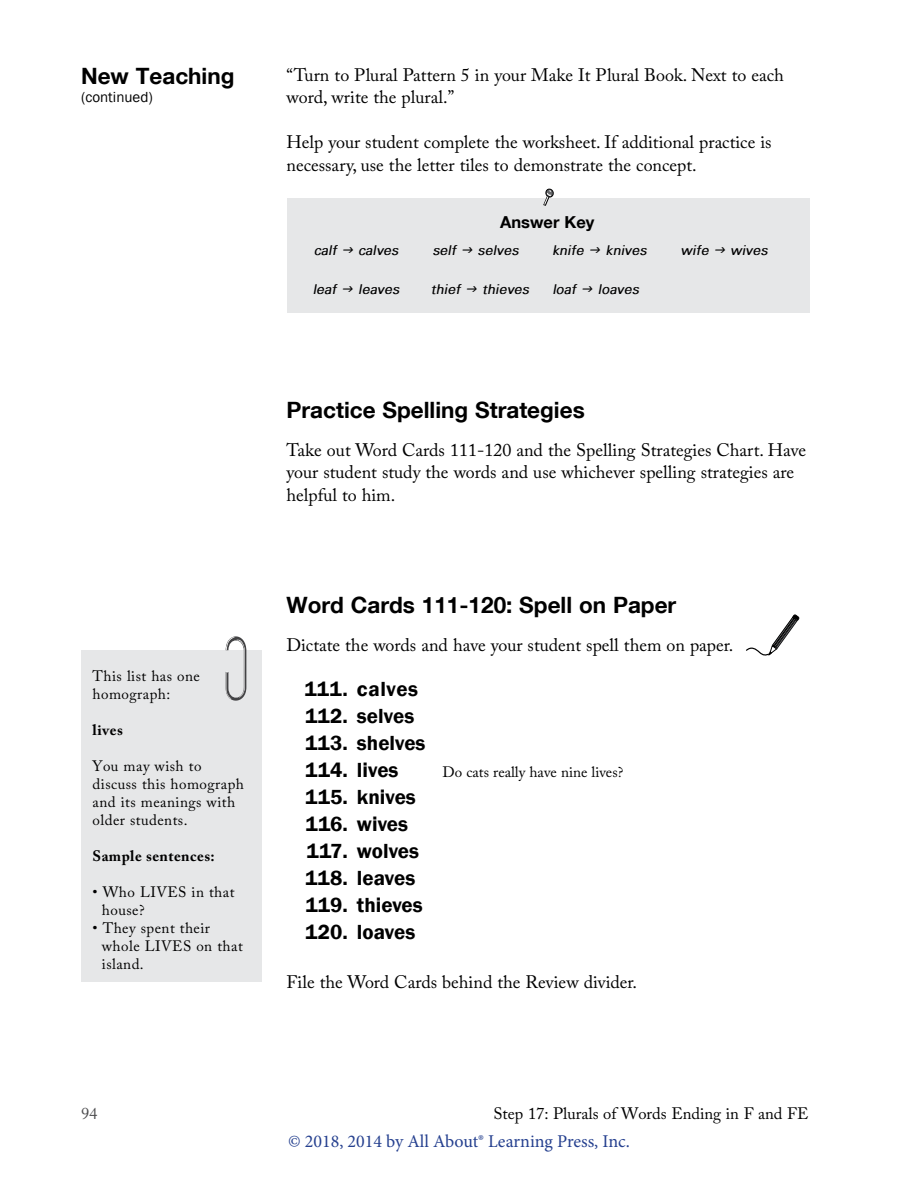
<style>
.page{position:relative;width:918px;height:1188px;background:#fff}
.page>*{position:absolute;margin:0;border:0;box-sizing:border-box;transform-origin:0 0}
.t1{font:700 22.5px "Helvetica Neue LT Com";color:#000}
.t2{font:600 21px/27px "Franklin Gothic";color:#000}
.t3{font:18px/22.5px "Adobe Caslon Pro";color:#000}
.t4{font:18px "Minion Pro";color:#25408f}
.t5{font:16.5px "Adobe Caslon Pro";color:#000}
.t6{font:700 16.5px "Helvetica Neue LT Com";color:#000}
.t7{font:16.5px "Adobe Caslon Pro";color:#4d4d4f}
.t8{font:15px/18px "Adobe Caslon Pro";letter-spacing:.03em;color:#000}
.t9{font:15px "Adobe Caslon Pro";color:#000}
.t10{font:700 15px "Adobe Caslon Pro";letter-spacing:.03em;color:#000}
.t11{font:15px "Franklin Gothic";color:#000}
.t12{font:italic 300 13.5px "Univers";color:#000}
</style>
<div class="page">
<div style="left:81px;top:650px;width:180px;height:332px;background:#e6e7e8"></div>
<svg style="left:226px;top:636px;width:20px;height:65px"></svg>
<svg style="left:746px;top:615px;width:53px;height:41px"></svg>
<div style="left:287px;top:198px;width:523px;height:114px;background:#e6e7e8"></div>
<svg style="left:543px;top:189px;width:11px;height:17px"></svg>
<p class="t1" style="left:81px;top:61px;width:155px">New Teaching</p>
<p class="t11" style="left:81px;top:87px;width:73px">(continued)</p>
<p class="t3" style="left:287px;top:63px;width:499px">“Turn to Plural Pattern 5 in your Make It Plural Book. Next to each word, write the plural.”</p>
<p class="t3" style="left:287px;top:131px;width:487px">Help your student complete the worksheet. If additional practice is necessary, use the letter tiles to demonstrate the concept.</p>
<p class="t6" style="left:500px;top:212px;width:96px">Answer Key</p>
<p class="t12" style="left:314px;top:242px;width:27px">calf</p>
<p class="t12" style="left:358px;top:242px;width:45px">calves</p>
<p class="t12" style="left:432px;top:242px;width:28px">self</p>
<p class="t12" style="left:478px;top:242px;width:45px">selves</p>
<p class="t12" style="left:552px;top:242px;width:36px">knife</p>
<p class="t12" style="left:605px;top:242px;width:45px">knives</p>
<p class="t12" style="left:680px;top:242px;width:32px">wife</p>
<p class="t12" style="left:730px;top:242px;width:42px">wives</p>
<p class="t12" style="left:313px;top:281px;width:28px">leaf</p>
<p class="t12" style="left:358px;top:281px;width:45px">leaves</p>
<p class="t12" style="left:431px;top:281px;width:34px">thief</p>
<p class="t12" style="left:482px;top:281px;width:51px">thieves</p>
<p class="t12" style="left:552px;top:281px;width:28px">loaf</p>
<p class="t12" style="left:598px;top:281px;width:45px">loaves</p>
<p class="t8" style="left:93px;top:667px;width:109px">This list has one homograph:</p>
<p class="t10" style="left:93px;top:721px;width:32px">lives</p>
<p class="t8" style="left:93px;top:757px;width:153px">You may wish to discuss this homograph and its meanings with older students.</p>
<p class="t10" style="left:93px;top:847px;width:124px">Sample sentences:</p>
<p class="t8" style="left:102px;top:883px;width:134px;text-indent:-9px">• Who LIVES in that house?</p>
<p class="t8" style="left:102px;top:919px;width:142px;text-indent:-9px">• They spent their whole LIVES on that island.</p>
<p class="t1" style="left:287px;top:396px;width:300px">Practice Spelling Strategies</p>
<p class="t3" style="left:287px;top:438px;width:521px">Take out Word Cards 111-120 and the Spelling Strategies Chart. Have your student study the words and use whichever spelling strategies are helpful to him.</p>
<p class="t1" style="left:287px;top:591px;width:391px">Word Cards 111-120: Spell on Paper</p>
<p class="t3" style="left:287px;top:633px;width:448px">Dictate the words and have your student spell them on paper.</p>
<p class="t2" style="left:304px;top:675px;width:123px">111. calves<br>112. selves<br>113. shelves<br>114. lives<br>115. knives<br>116. wives<br>117. wolves<br>118. leaves<br>119. thieves<br>120. loaves</p>
<p class="t9" style="left:442px;top:763px;width:182px">Do cats really have nine lives?</p>
<p class="t3" style="left:287px;top:971px;width:352px">File the Word Cards behind the Review divider.</p>
<p class="t7" style="left:81px;top:1104px;width:18px">94</p>
<p class="t5" style="left:494px;top:1104px;width:316px">Step 17: Plurals of Words Ending in F and FE</p>
<p class="t4" style="left:288px;top:1129px;width:343px">© 2018, 2014 by All About® Learning Press, Inc.</p>
</div>
